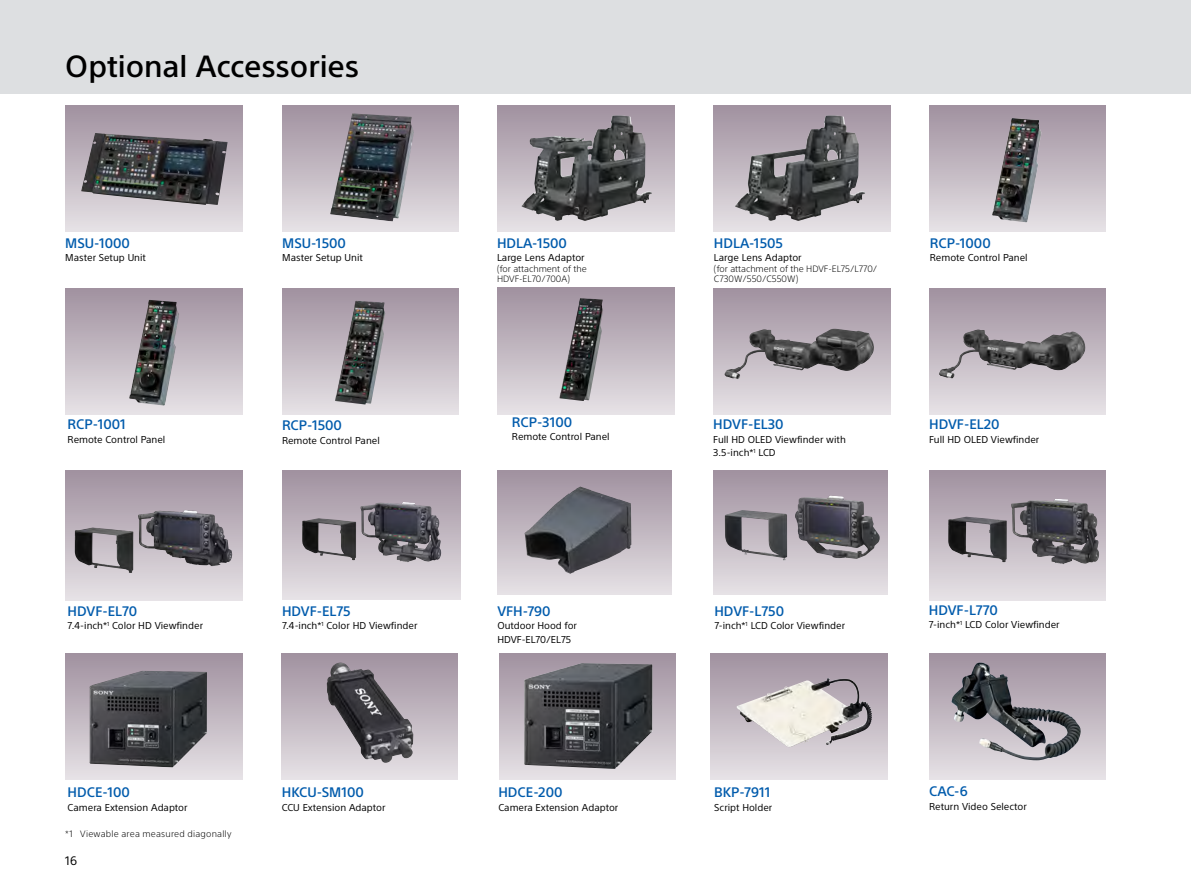
<style>
.page{position:relative;width:1191px;height:893px;background:#fff}
.page>*{position:absolute;margin:0;border:0;box-sizing:border-box;transform-origin:0 0}
.t1{font:500 30px "SST";letter-spacing:-.005em;color:#000}
.t2{font:500 13.5px "SST";color:#005bac}
.t3{font:12px "SST";color:#000}
.t4{font:9.75px/13.5px "SST";color:#000}
.t5{font:300 9px/10.5px "SST";color:#000}
.t6{font:300 9px "SST";letter-spacing:.02em;color:#000}
</style>
<div class="page">
<div style="left:66px;top:653px;width:176px;height:126px;background:linear-gradient(to bottom,#a0919f,#e5e1e5)"></div>
<div style="left:499px;top:653px;width:176px;height:126px;background:linear-gradient(to bottom,#a0919f,#e5e1e5)"></div>
<img style="left:524px;top:663px;width:128px;height:106px">
<div style="left:0;top:0;width:1191px;height:94px;background:#dddfe1"></div>
<svg style="left:713px;top:288px;width:177px;height:126px;background:#b7aeb6"></svg>
<div style="left:710px;top:653px;width:177px;height:126px;background:linear-gradient(to bottom,#9e8f9d,#e3dfe3)"></div>
<div style="left:281px;top:653px;width:176px;height:126px;background:linear-gradient(to bottom,#a0919f,#e5e1e5)"></div>
<svg style="left:497px;top:105px;width:177px;height:127px;background:#aea7ae"></svg>
<div style="left:713px;top:105px;width:177px;height:127px;background:linear-gradient(to bottom,#a0919f,#e6e1e5)"></div>
<div style="left:929px;top:105px;width:176px;height:127px;background:linear-gradient(to bottom,#a0919f,#e6e1e5)"></div>
<div style="left:929px;top:288px;width:177px;height:126px;background:linear-gradient(to bottom,#a0919f,#e5e1e5)"></div>
<svg style="left:66px;top:471px;width:177px;height:129px;background:#b1a8b0"></svg>
<div style="left:66px;top:105px;width:176px;height:127px;background:linear-gradient(to bottom,#a0919f,#e6e1e5)"></div>
<img style="left:81px;top:133px;width:146px;height:72px">
<div style="left:282px;top:105px;width:176px;height:127px;background:linear-gradient(to bottom,#a0919f,#e6e1e5)"></div>
<img style="left:330px;top:113px;width:84px;height:108px">
<div style="left:66px;top:288px;width:176px;height:126px;background:linear-gradient(to bottom,#a0919f,#e5e1e5)"></div>
<img style="left:129px;top:300px;width:50px;height:106px">
<img style="left:992px;top:118px;width:49px;height:104px">
<div style="left:282px;top:288px;width:176px;height:126px;background:linear-gradient(to bottom,#a0919f,#e5e0e4)"></div>
<img style="left:335px;top:301px;width:50px;height:103px">
<svg style="left:282px;top:471px;width:178px;height:128px;background:#b0a8b0"></svg>
<svg style="left:713px;top:471px;width:174px;height:124px;background:#b7afb7"></svg>
<div style="left:497px;top:471px;width:174px;height:124px;background:linear-gradient(to bottom,#a0909f,#e5e1e4)"></div>
<svg style="left:929px;top:471px;width:177px;height:129px;background:#afa6ae"></svg>
<div style="left:929px;top:653px;width:177px;height:126px;background:linear-gradient(to bottom,#a0909f,#e5e1e5)"></div>
<div style="left:497px;top:288px;width:177px;height:126px;background:linear-gradient(to bottom,#a0919f,#e5e1e5)"></div>
<img style="left:559px;top:298px;width:44px;height:103px">
<img style="left:724px;top:329px;width:106px;height:50px">
<img style="left:939px;top:330px;width:146px;height:48px">
<img style="left:138px;top:510px;width:70px;height:55px">
<img style="left:89px;top:671px;width:118px;height:96px">
<img style="left:327px;top:663px;width:86px;height:100px">
<img style="left:524px;top:486px;width:107px;height:88px">
<img style="left:360px;top:502px;width:47px;height:60px">
<img style="left:1011px;top:499px;width:61px;height:65px">
<img style="left:795px;top:496px;width:84px;height:63px">
<img style="left:521px;top:115px;width:97px;height:99px">
<img style="left:735px;top:115px;width:129px;height:106px">
<img style="left:736px;top:679px;width:131px;height:68px">
<img style="left:951px;top:664px;width:129px;height:96px">
<h1 class="t1" style="left:65px;top:49px;width:295px">Optional Accessories</h1>
<h2 class="t2" style="left:65px;top:235px;width:66px">MSU-1000</h2>
<p class="t4" style="left:65px;top:251px;width:82px">Master Setup Unit</p>
<h2 class="t2" style="left:282px;top:235px;width:65px">MSU-1500</h2>
<p class="t4" style="left:282px;top:251px;width:82px">Master Setup Unit</p>
<h2 class="t2" style="left:497px;top:235px;width:71px">HDLA-1500</h2>
<p class="t4" style="left:497px;top:251px;width:89px">Large Lens Adaptor</p>
<p class="t5" style="left:497px;top:263px;width:91px">(for attachment of the<br>HDVF-EL70/700A)</p>
<h2 class="t2" style="left:714px;top:235px;width:70px">HDLA-1505</h2>
<p class="t4" style="left:714px;top:251px;width:89px">Large Lens Adaptor</p>
<p class="t5" style="left:714px;top:263px;width:165px">(for attachment of the HDVF-EL75/L770/<br>C730W/550/C550W)</p>
<h2 class="t2" style="left:929px;top:235px;width:62px">RCP-1000</h2>
<p class="t4" style="left:929px;top:251px;width:99px">Remote Control Panel</p>
<h2 class="t2" style="left:68px;top:416px;width:60px">RCP-1001</h2>
<p class="t4" style="left:68px;top:432px;width:99px">Remote Control Panel</p>
<h2 class="t2" style="left:282px;top:417px;width:62px">RCP-1500</h2>
<p class="t4" style="left:282px;top:433px;width:99px">Remote Control Panel</p>
<h2 class="t2" style="left:512px;top:414px;width:62px">RCP-3100</h2>
<p class="t4" style="left:512px;top:430px;width:99px">Remote Control Panel</p>
<h2 class="t2" style="left:713px;top:416px;width:72px">HDVF-EL30</h2>
<p class="t4" style="left:713px;top:432px;width:134px">Full HD OLED Viewfinder with<br>3.5-inch*<sup>1</sup> LCD</p>
<h2 class="t2" style="left:929px;top:416px;width:72px">HDVF-EL20</h2>
<p class="t4" style="left:929px;top:432px;width:112px">Full HD OLED Viewfinder</p>
<h2 class="t2" style="left:68px;top:603px;width:71px">HDVF-EL70</h2>
<p class="t4" style="left:68px;top:619px;width:137px">7.4-inch*<sup>1</sup> Color HD Viewfinder</p>
<h2 class="t2" style="left:282px;top:603px;width:70px">HDVF-EL75</h2>
<p class="t4" style="left:282px;top:619px;width:137px">7.4-inch*<sup>1</sup> Color HD Viewfinder</p>
<h2 class="t2" style="left:497px;top:603px;width:55px">VFH-790</h2>
<p class="t4" style="left:497px;top:619px;width:81px">Outdoor Hood for<br>HDVF-EL70/EL75</p>
<h2 class="t2" style="left:714px;top:603px;width:71px">HDVF-L750</h2>
<p class="t4" style="left:714px;top:619px;width:132px">7-inch*<sup>1</sup> LCD Color Viewfinder</p>
<h2 class="t2" style="left:929px;top:602px;width:71px">HDVF-L770</h2>
<p class="t4" style="left:929px;top:618px;width:132px">7-inch*<sup>1</sup> LCD Color Viewfinder</p>
<h2 class="t2" style="left:68px;top:784px;width:64px">HDCE-100</h2>
<p class="t4" style="left:68px;top:800px;width:121px">Camera Extension Adaptor</p>
<h2 class="t2" style="left:282px;top:784px;width:84px">HKCU-SM100</h2>
<p class="t4" style="left:282px;top:800px;width:105px">CCU Extension Adaptor</p>
<h2 class="t2" style="left:498px;top:784px;width:66px">HDCE-200</h2>
<p class="t4" style="left:498px;top:800px;width:121px">Camera Extension Adaptor</p>
<h2 class="t2" style="left:714px;top:784px;width:58px">BKP-7911</h2>
<p class="t4" style="left:714px;top:800px;width:60px">Script Holder</p>
<h2 class="t2" style="left:929px;top:783px;width:40px">CAC-6</h2>
<p class="t4" style="left:929px;top:799px;width:99px">Return Video Selector</p>
<p class="t6" style="left:65px;top:829px;width:168px">*1 Viewable area measured diagonally</p>
<p class="t3" style="left:65px;top:854px;width:13px">16</p>
</div>
